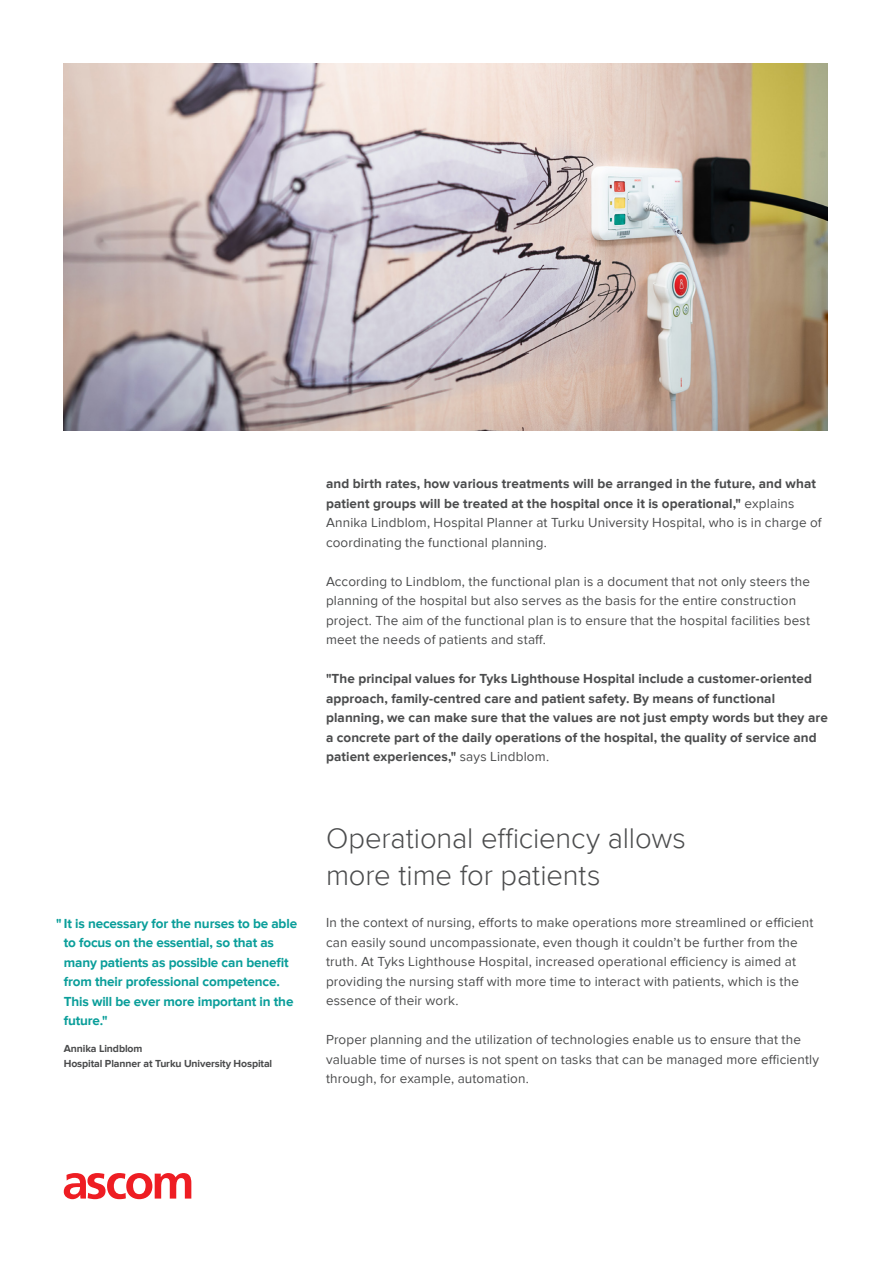
<style>
.page{position:relative;width:893px;height:1263px;background:#fff}
.page>*{position:absolute;margin:0;border:0;box-sizing:border-box;transform-origin:0 0}
.Sub-heading{font:300 29.25px "Proxima Nova";letter-spacing:-.005em;color:#4b4c4d}
.Body_copy{font:13.5px/19.5px "Proxima Nova";letter-spacing:.01em;color:#4b4c4d}
.Body_copy-2{font:700 13.5px/19.5px "Proxima Nova";letter-spacing:.01em;color:#4b4c4d}
.Intro_text{font:700 13.5px/19.5px "Proxima Nova";letter-spacing:-.01em;color:#0a9e9a}
.Intro_text-2{font:700 10.5px "Proxima Nova";letter-spacing:-.01em;color:#4b4c4d}
.s1{font-weight:400}
</style>
<div class="page">
<img style="left:64px;top:64px;width:763px;height:367px">
<svg style="left:64px;top:1173px;width:127px;height:26px"></svg>
<p class="Intro_text" style="left:64px;top:914px;width:235px;text-indent:-8px">" It is necessary for the nurses to be able to focus on the essential, so that as many patients as possible can benefit from their professional competence.<br>This will be ever more important in the future."</p>
<p class="Intro_text-2" style="left:64px;top:1042px;width:80px">Annika Lindblom</p>
<p class="Intro_text-2" style="left:64px;top:1058px;width:210px">Hospital Planner at Turku University Hospital</p>
<p class="Body_copy-2" style="left:326px;top:474px;width:497px">and birth rates, how various treatments will be arranged in the future, and what patient groups will be treated at the hospital once it is operational," <span class="s1">explains Annika Lindblom, Hospital Planner at Turku University Hospital, who is in charge of coordinating the functional planning.</span></p>
<p class="Body_copy" style="left:326px;top:571px;width:485px">According to Lindblom, the functional plan is a document that not only steers the planning of the hospital but also serves as the basis for the entire construction project. The aim of the functional plan is to ensure that the hospital facilities best meet the needs of patients and staff.</p>
<p class="Body_copy-2" style="left:326px;top:669px;width:503px">"The principal values for Tyks Lighthouse Hospital include a customer-oriented approach, family-centred care and patient safety. By means of functional planning, we can make sure that the values are not just empty words but they are a concrete part of the daily operations of the hospital, the quality of service and patient experiences," <span class="s1">says Lindblom.</span></p>
<p class="Sub-heading" style="left:326px;top:821px;width:362px">Operational efficiency allows</p>
<p class="Sub-heading" style="left:326px;top:859px;width:276px">more time for patients</p>
<p class="Body_copy" style="left:326px;top:913px;width:489px">In the context of nursing, efforts to make operations more streamlined or efficient can easily sound uncompassionate, even though it couldn’t be further from the truth. At Tyks Lighthouse Hospital, increased operational efficiency is aimed at providing the nursing staff with more time to interact with patients, which is the essence of their work.</p>
<p class="Body_copy" style="left:326px;top:1030px;width:495px">Proper planning and the utilization of technologies enable us to ensure that the valuable time of nurses is not spent on tasks that can be managed more efficiently through, for example, automation.</p>
</div>
